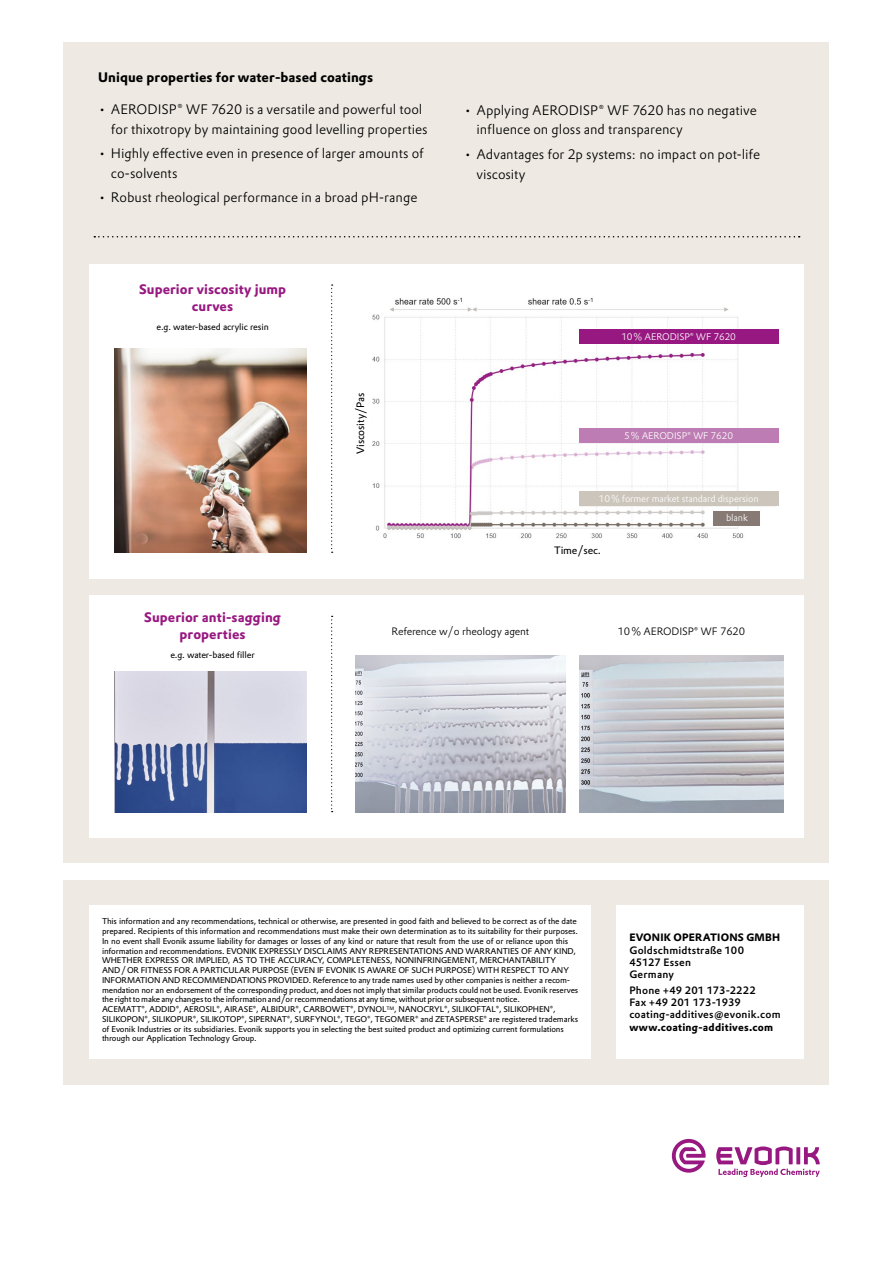
<style>
.page{position:relative;width:893px;height:1263px;background:#fff}
.page>*{position:absolute;margin:0;border:0;box-sizing:border-box;transform-origin:0 0}
.t1{font:300 13.5px/19.5px "Evonik Prokyon";color:#000}
.FS_Body_Sub_9_13__bo{font:700 13.5px/16.5px "Evonik Prokyon";letter-spacing:.005em;color:#981881;text-align:center}
.FS_Body_Sub_9_13__bo-2{font:700 13.5px "Evonik Prokyon";letter-spacing:.005em;color:#000}
.t2{font:500 10.5px/12px "Evonik Prokyon";letter-spacing:.02em;color:#000}
.t3{font:700 10.5px "Evonik Prokyon";letter-spacing:.02em;color:#000}
.FS_Graf_Body_6_7_reg{font:300 10.5px "Evonik Prokyon";letter-spacing:-.01em;color:#000}
.FS_Graf_Body_6_7_reg-2{font:10.5px "Evonik Prokyon";letter-spacing:-.01em;color:#000}
.FS_Graf_Body_6_7_reg-3{font:300 9.45px "Evonik Prokyon";letter-spacing:-.01em;color:#fff}
.FS_Graf_Body_6_7_reg-4{font:9px "Evonik Prokyon";letter-spacing:-.01em;color:#000}
.FS_Body_Sub_9_13__bo-3{font:9px "Evonik Prokyon";letter-spacing:-.01em;color:#000}
.t4{font:8.25px/9.8px "Evonik Prokyon";letter-spacing:-.015em;color:#000}
</style>
<div class="page">
<svg style="left:716px;top:1146px;width:104px;height:31px"></svg>
<svg style="left:672px;top:1139px;width:34px;height:34px"></svg>
<div style="left:64px;top:43px;width:765px;height:820px;background:#eeeae3"></div>
<div style="left:64px;top:880px;width:765px;height:204px;background:#eeeae3"></div>
<div style="left:89px;top:906px;width:502px;height:153px;background:#fff"></div>
<div style="left:617px;top:906px;width:187px;height:153px;background:#fff"></div>
<div style="left:89px;top:595px;width:715px;height:243px;background:#fff"></div>
<img style="left:355px;top:655px;width:211px;height:158px">
<img style="left:579px;top:655px;width:204px;height:158px">
<svg style="left:94px;top:236px;width:706px;height:1px"></svg>
<div style="left:89px;top:264px;width:715px;height:314px;background:#fff"></div>
<img style="left:115px;top:349px;width:191px;height:204px">
<img style="left:115px;top:672px;width:191px;height:140px">
<svg style="left:331px;top:284px;width:2px;height:269px"></svg>
<img style="left:372px;top:297px;width:403px;height:242px">
<div style="left:579px;top:329px;width:200px;height:15px;background:#981881"></div>
<div style="left:579px;top:429px;width:200px;height:14px;background:#bd7cb3"></div>
<div style="left:579px;top:492px;width:200px;height:14px;background:#ccc5bb"></div>
<div style="left:713px;top:511px;width:47px;height:14px;background:#877973"></div>
<svg style="left:331px;top:616px;width:2px;height:196px"></svg>
<p class="FS_Body_Sub_9_13__bo-2" style="left:98px;top:66px;width:276px">Unique properties for water-based coatings</p>
<p class="t1" style="left:111px;top:99px;width:318px;text-indent:-13px">• AERODISP® WF 7620 is a versatile and powerful tool for thixotropy by maintaining good levelling properties</p>
<p class="t1" style="left:111px;top:143px;width:314px;text-indent:-13px">• Highly effective even in presence of larger amounts of co-solvents</p>
<p class="t1" style="left:98px;top:187px;width:321px">• Robust rheological performance in a broad pH-range</p>
<p class="FS_Body_Sub_9_13__bo" style="left:139px;top:280px;width:148px">Superior viscosity jump curves</p>
<p class="FS_Graf_Body_6_7_reg-4" style="left:157px;top:319px;width:114px">e.g. water-based acrylic resin</p>
<p class="FS_Graf_Body_6_7_reg-2" style="left:352px;top:454px;width:63px;rotate:-90deg">Viscosity/Pas</p>
<p class="t1" style="left:476px;top:100px;width:282px;text-indent:-13px">• Applying AERODISP® WF 7620 has no negative influence on gloss and transparency</p>
<p class="t1" style="left:476px;top:144px;width:285px;text-indent:-13px">• Advantages for 2p systems: no impact on pot-life viscosity</p>
<p class="FS_Graf_Body_6_7_reg-3" style="left:621px;top:329px;width:116px">10% AERODISP® WF 7620</p>
<p class="FS_Graf_Body_6_7_reg-3" style="left:624px;top:428px;width:111px">5% AERODISP® WF 7620</p>
<p class="FS_Graf_Body_6_7_reg-3" style="left:599px;top:492px;width:161px">10% former market standard dispersion</p>
<p class="FS_Graf_Body_6_7_reg-3" style="left:726px;top:511px;width:23px">blank</p>
<p class="FS_Graf_Body_6_7_reg-2" style="left:554px;top:542px;width:48px">Time/sec.</p>
<p class="FS_Body_Sub_9_13__bo" style="left:144px;top:608px;width:138px">Superior anti-sagging properties</p>
<p class="FS_Body_Sub_9_13__bo-3" style="left:170px;top:647px;width:86px">e.g. water-based filler</p>
<p class="FS_Graf_Body_6_7_reg" style="left:392px;top:624px;width:139px">Reference w/o rheology agent</p>
<p class="FS_Graf_Body_6_7_reg" style="left:618px;top:624px;width:129px">10% AERODISP® WF 7620</p>
<p class="t4" style="left:102px;top:916px;width:478px">This information and any recommendations, technical or otherwise, are presented in good faith and believed to be correct as of the date prepared. Recipients of this information and recommendations must make their own determination as to its suitability for their purposes.<br>In no event shall Evonik assume liability for damages or losses of any kind or nature that result from the use of or reliance upon this information and recommendations. EVONIK EXPRESSLY DISCLAIMS ANY REPRESENTATIONS AND WARRANTIES OF ANY KIND, WHETHER EXPRESS OR IMPLIED, AS TO THE ACCURACY, COMPLETENESS, NONINFRINGEMENT, MERCHANTABILITY AND/OR FITNESS FOR A PARTICULAR PURPOSE (EVEN IF EVONIK IS AWARE OF SUCH PURPOSE) WITH RESPECT TO ANY INFORMATION AND RECOMMENDATIONS PROVIDED. Reference to any trade names used by other companies is neither a recom&shy;mendation nor an endorsement of the corresponding product, and does not imply that similar products could not be used. Evonik reserves the right to make any changes to the information and/or recommendations at any time, without prior or subsequent notice.<br>ACEMATT®, ADDID®, AEROSIL®, AIRASE®, ALBIDUR®, CARBOWET®, DYNOL<sup>TM</sup>, NANOCRYL®, SILIKOFTAL®, SILIKOPHEN®, SILIKOPON®, SILIKOPUR®, SILIKOTOP®, SIPERNAT®, SURFYNOL®, TEGO®, TEGOMER® and ZETASPERSE® are registered trademarks of Evonik Industries or its subsidiaries. Evonik supports you in selecting the best suited product and optimizing current formulations through our Application Technology Group.</p>
<p class="t3" style="left:629px;top:929px;width:152px">EVONIK OPERATIONS GMBH</p>
<p class="t2" style="left:629px;top:943px;width:116px">Goldschmidtstraße 100<br>45127 Essen<br>Germany</p>
<p class="t2" style="left:629px;top:984px;width:153px">Phone +49 201 173-2222<br>Fax +49 201 173-1939 coating-additives@evonik.com</p>
<p class="t3" style="left:629px;top:1019px;width:145px">www.coating-additives.com</p>
</div>
